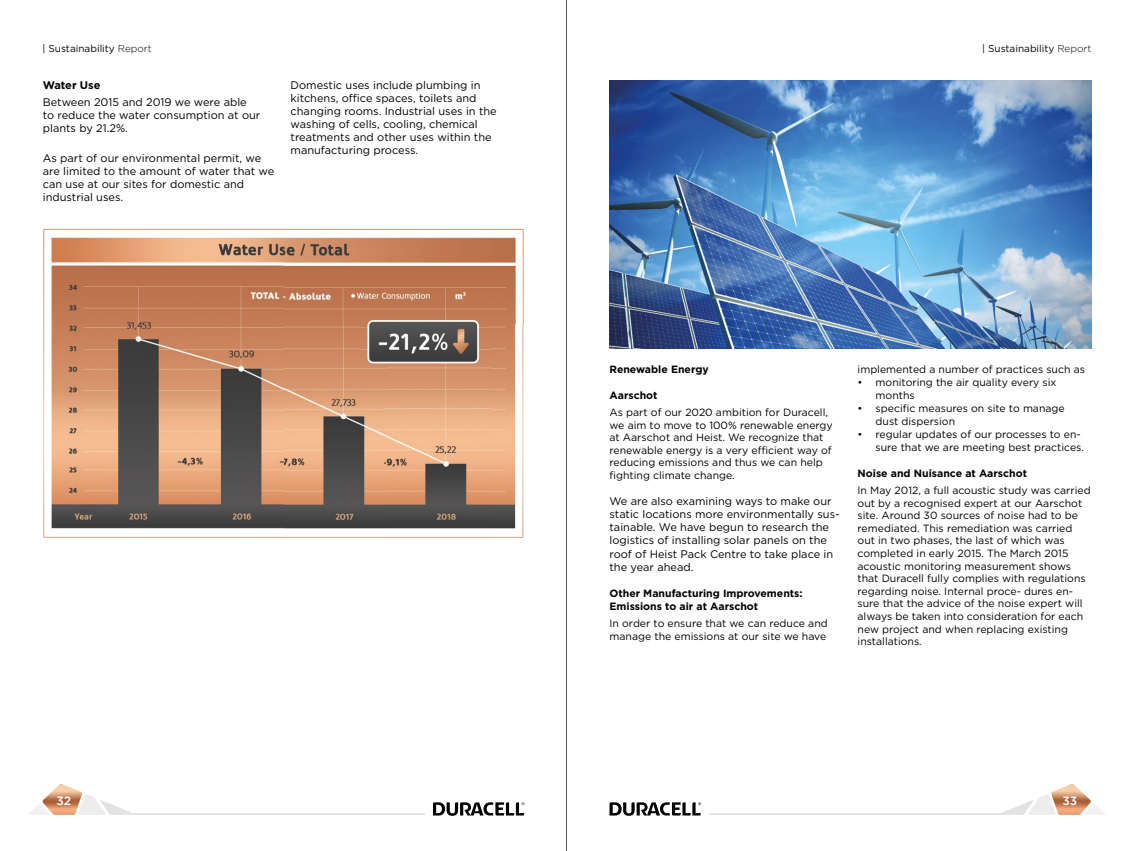
<style>
.page{position:relative;width:1134px;height:851px;background:#fff}
.page>*{position:absolute;margin:0;border:0;box-sizing:border-box;transform-origin:0 0}
.t1{font:500 12px "Gotham";color:#fff}
.t2{font:11px/13px "Gotham";color:#000}
.t3{font:700 11px "Gotham";letter-spacing:-.005em;color:#000}
.t4{font:10.5px/12.6px "Gotham";color:#000}
.t5{font:700 10.5px/13px "Gotham";color:#000}
.t6{font:10px "Gotham";color:#000}
.s1{font-weight:300}
</style>
<div class="page">
<svg style="left:29px;top:784px;width:103px;height:30px"></svg>
<svg style="left:1001px;top:783px;width:104px;height:31px"></svg>
<svg style="left:433px;top:802px;width:91px;height:13px"></svg>
<svg style="left:609px;top:802px;width:92px;height:13px"></svg>
<hr style="left:709px;top:813px;width:292px;height:1px;background:#e3e3e3">
<hr style="left:132px;top:813px;width:293px;height:1px;background:#e3e3e3">
<hr style="left:567px;top:0;width:1px;height:850px;background:#575756">
<img style="left:43px;top:228px;width:240px;height:311px">
<img style="left:283px;top:228px;width:241px;height:96px">
<img style="left:283px;top:324px;width:104px;height:214px">
<img style="left:490px;top:324px;width:34px;height:214px">
<img style="left:387px;top:364px;width:103px;height:174px">
<img style="left:609px;top:80px;width:482px;height:268px">
<img style="left:360px;top:318px;width:131px;height:46px">
<p class="t6" style="left:43px;top:42px;width:111px">| Sustainability <span class="s1">Report</span></p>
<p class="t6" style="left:982px;top:42px;width:111px">| Sustainability <span class="s1">Report</span></p>
<p class="t3" style="left:43px;top:77px;width:59px">Water Use</p>
<p class="t2" style="left:43px;top:95px;width:219px">Between 2015 and 2019 we were able to reduce the water consumption at our plants by 21.2%.</p>
<p class="t2" style="left:43px;top:151px;width:233px">As part of our environmental permit, we are limited to the amount of water that we can use at our sites for domestic and industrial uses.</p>
<p class="t2" style="left:291px;top:78px;width:208px">Domestic uses include plumbing in kitchens, office spaces, toilets and changing rooms. Industrial uses in the washing of cells, cooling, chemical treatments and other uses within the manufacturing process.</p>
<p class="t5" style="left:609px;top:362px;width:101px">Renewable Energy</p>
<p class="t5" style="left:609px;top:388px;width:50px">Aarschot</p>
<p class="t4" style="left:609px;top:405px;width:225px">As part of our 2020 ambition for Duracell, we aim to move to 100% renewable energy at Aarschot and Heist. We recognize that renewable energy is a very efficient way of reducing emissions and thus we can help fighting climate change.</p>
<p class="t2" style="left:609px;top:494px;width:232px">We are also examining ways to make our static locations more environmentally sus&shy;tainable. We have begun to research the logistics of installing solar panels on the roof of Heist Pack Centre to take place in the year ahead.</p>
<p class="t5" style="left:609px;top:586px;width:195px">Other Manufacturing Improvements:<br>Emissions to air at Aarschot</p>
<p class="t4" style="left:609px;top:616px;width:220px">In order to ensure that we can reduce and manage the emissions at our site we have</p>
<p class="t4" style="left:857px;top:362px;width:229px">implemented a number of practices such as</p>
<p class="t4" style="left:875px;top:375px;width:183px;line-height:13px;text-indent:-18px">• monitoring the air quality every six months</p>
<p class="t4" style="left:875px;top:401px;width:191px;line-height:13px;text-indent:-18px">• specific measures on site to manage dust dispersion</p>
<p class="t4" style="left:875px;top:427px;width:210px;line-height:13px;text-indent:-18px">• regular updates of our processes to en&shy;sure that we are meeting best practices.</p>
<p class="t5" style="left:857px;top:466px;width:171px">Noise and Nuisance at Aarschot</p>
<p class="t4" style="left:857px;top:483px;width:235px">In May 2012, a full acoustic study was carried out by a recognised expert at our Aarschot site. Around 30 sources of noise had to be remediated. This remediation was carried out in two phases, the last of which was completed in early 2015. The March 2015 acoustic monitoring measurement shows that Duracell fully complies with regulations regarding noise. Internal proce- dures en&shy;sure that the advice of the noise expert will always be taken into consideration for each new project and when replacing existing installations.</p>
<p class="t1" style="left:56px;top:792px;width:16px">32</p>
<p class="t1" style="left:1062px;top:792px;width:16px">33</p>
</div>
